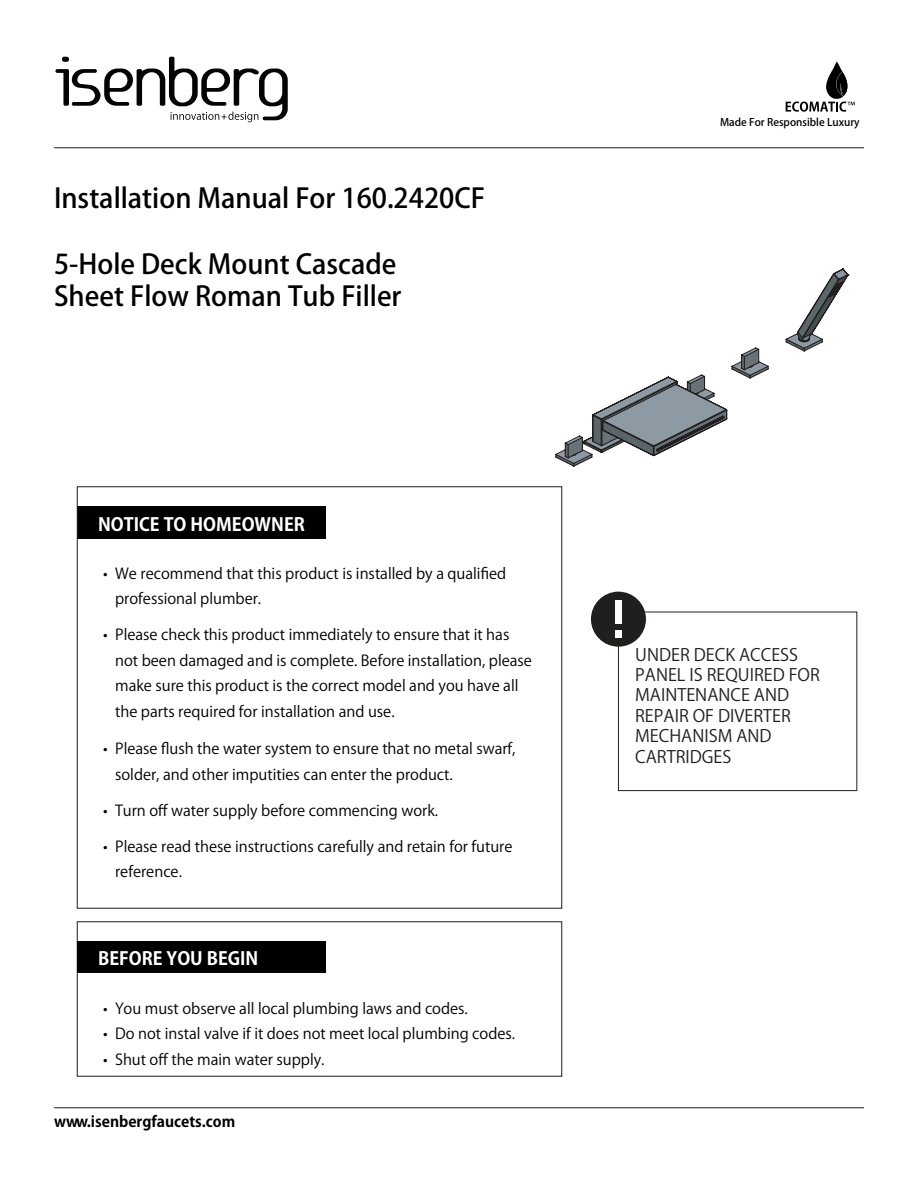
<style>
.page{position:relative;width:918px;height:1188px;background:#fff}
.page>*{position:absolute;margin:0;border:0;box-sizing:border-box;transform-origin:0 0}
.t1{font:500 27px/32.4px "Koz Go Pr 6 N";color:#000}
.t2{font:700 18px "Koz Go Pr 6 N";color:#fff}
.t3{font:16.95px/20.4px "Koz Go Pro";color:#231f20}
.t4{font:15px/25.5px "Koz Go Pr 6 N";color:#000}
.t5{font:700 15px "Koz Go Pr 6 N";color:#000}
.t6{font:500 10.5px "Koz Go Pr 6 N";color:#000}
</style>
<div class="page">
<div style="left:77px;top:921px;width:485px;height:156px;border:1px solid #231f20"></div>
<div style="left:77px;top:507px;width:248px;height:32px;background:#000"></div>
<div style="left:77px;top:941px;width:248px;height:32px;background:#000"></div>
<hr style="left:54px;top:147px;width:810px;height:1px;background:#231f20">
<hr style="left:54px;top:1107px;width:810px;height:1px;background:#231f20">
<svg style="left:56px;top:57px;width:232px;height:65px"></svg>
<svg style="left:786px;top:61px;width:69px;height:51px"></svg>
<div style="left:618px;top:612px;width:239px;height:179px;border:1px solid #231f20"></div>
<div style="left:591px;top:592px;width:55px;height:55px;background:#211e1e;border-radius:50%"></div>
<div style="left:615px;top:600px;width:6px;height:24px;background:#fff"></div>
<div style="left:615px;top:631px;width:6px;height:7px;background:#fff"></div>
<svg style="left:555px;top:268px;width:294px;height:199px"></svg>
<h1 class="t1" style="left:54px;top:182px;width:433px">Installation Manual For 160.2420CF</h1>
<h1 class="t1" style="left:54px;top:248px;width:349px">5-Hole Deck Mount Cascade<br>Sheet Flow Roman Tub Filler</h1>
<p class="t2" style="left:98px;top:514px;width:208px">NOTICE TO HOMEOWNER</p>
<p class="t4" style="left:115px;top:561px;width:393px;text-indent:-12px">• We recommend that this product is installed by a qualified professional plumber.</p>
<p class="t4" style="left:115px;top:622px;width:418px;text-indent:-12px">• Please check this product immediately to ensure that it has not been damaged and is complete. Before installation, please make sure this product is the correct model and you have all the parts required for installation and use.</p>
<p class="t4" style="left:115px;top:736px;width:402px;text-indent:-12px">• Please flush the water system to ensure that no metal swarf, solder, and other imputities can enter the product.</p>
<p class="t4" style="left:103px;top:798px;width:337px">• Turn off water supply before commencing work.</p>
<p class="t4" style="left:115px;top:834px;width:399px;text-indent:-12px">• Please read these instructions carefully and retain for future reference.</p>
<p class="t2" style="left:98px;top:948px;width:162px">BEFORE YOU BEGIN</p>
<p class="t4" style="left:103px;top:996px;width:366px">• You must observe all local plumbing laws and codes.</p>
<p class="t4" style="left:103px;top:1021px;width:414px">• Do not instal valve if it does not meet local plumbing codes.</p>
<p class="t4" style="left:103px;top:1047px;width:223px">• Shut off the main water supply.</p>
<p class="t5" style="left:54px;top:1113px;width:183px">www.isenbergfaucets.com</p>
<p class="t6" style="left:720px;top:116px;width:141px">Made For Responsible Luxury</p>
<p class="t3" style="left:635px;top:645px;width:186px">UNDER DECK ACCESS<br>PANEL IS REQUIRED FOR<br>MAINTENANCE AND<br>REPAIR OF DIVERTER<br>MECHANISM AND<br>CARTRIDGES</p>
</div>
